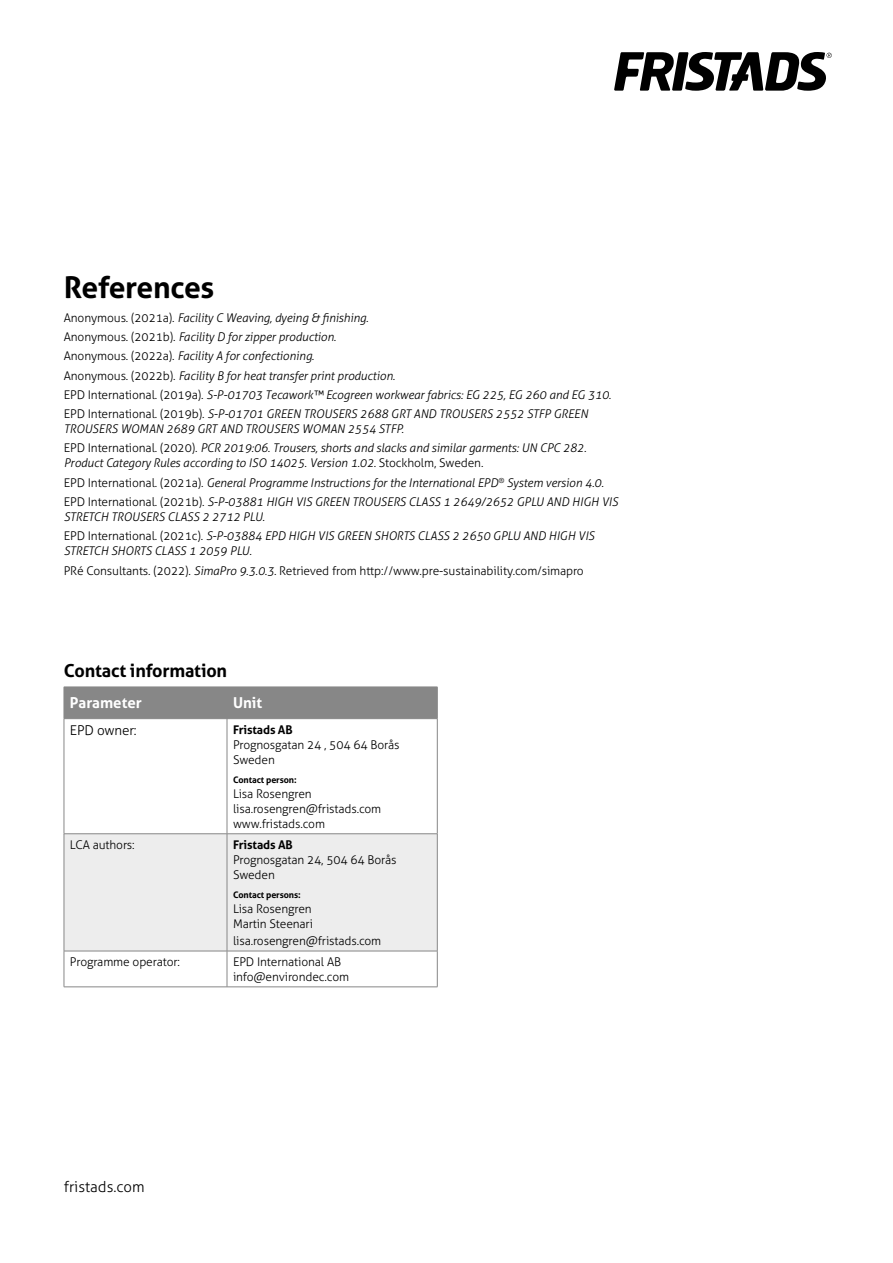
<style>
.page{position:relative;width:893px;height:1263px;background:#fff}
.page>*{position:absolute;margin:0;border:0;box-sizing:border-box;transform-origin:0 0}
.t1{font:700 30px "Aller";letter-spacing:-.01em;color:#000}
.t2{font:700 18px "Aller";letter-spacing:-.01em;color:#000}
.t3{font:700 15px "Aller";color:#fff}
.t4{font:300 15px "Aller";color:#000}
.t5{font:300 13.5px "Aller";letter-spacing:-.01em;color:#000}
.t6{font:italic 300 12px/19.2px "Aller";letter-spacing:-.01em;color:#000}
.t7{font:300 12px/15px "Aller";letter-spacing:-.01em;color:#000}
.t8{font:700 12px "Aller";letter-spacing:-.01em;color:#000}
.t9{font:700 9px "Aller";letter-spacing:-.01em;color:#000}
.s1{font-style:normal}
.s2{font-style:italic}
</style>
<div class="page">
<svg style="left:614px;top:52px;width:218px;height:39px"></svg>
<div style="left:65px;top:688px;width:372px;height:30px;background:#878787"></div>
<div style="left:65px;top:834px;width:372px;height:117px;background:#ededed"></div>
<hr style="left:64px;top:687px;width:163px;height:1px;background:#878787">
<hr style="left:64px;top:687px;width:1px;height:31px;background:#878787">
<hr style="left:227px;top:687px;width:210px;height:1px;background:#878787">
<hr style="left:227px;top:687px;width:1px;height:31px;background:#878787">
<hr style="left:437px;top:687px;width:1px;height:31px;background:#878787">
<hr style="left:64px;top:718px;width:163px;height:1px;background:#878787">
<hr style="left:64px;top:719px;width:1px;height:114px;background:#878787">
<hr style="left:227px;top:718px;width:210px;height:1px;background:#878787">
<hr style="left:227px;top:719px;width:1px;height:114px;background:#878787">
<hr style="left:437px;top:719px;width:1px;height:114px;background:#878787">
<hr style="left:64px;top:833px;width:163px;height:1px;background:#878787">
<hr style="left:64px;top:834px;width:1px;height:117px;background:#878787">
<hr style="left:227px;top:833px;width:210px;height:1px;background:#878787">
<hr style="left:227px;top:834px;width:1px;height:117px;background:#878787">
<hr style="left:437px;top:834px;width:1px;height:117px;background:#878787">
<hr style="left:64px;top:951px;width:163px;height:1px;background:#878787">
<hr style="left:64px;top:951px;width:1px;height:36px;background:#878787">
<hr style="left:227px;top:951px;width:210px;height:1px;background:#878787">
<hr style="left:227px;top:951px;width:1px;height:36px;background:#878787">
<hr style="left:437px;top:951px;width:1px;height:36px;background:#878787">
<hr style="left:64px;top:986px;width:163px;height:1px;background:#878787">
<hr style="left:227px;top:986px;width:210px;height:1px;background:#878787">
<h1 class="t1" style="left:64px;top:269px;width:152px">References</h1>
<p class="t6" style="left:64px;top:308px;width:549px"><span class="s1">Anonymous. (2021a).</span> Facility C Weaving, dyeing &amp; finishing.<br><span class="s1">Anonymous. (2021b).</span> Facility D for zipper production.<br><span class="s1">Anonymous. (2022a).</span> Facility A for confectioning.<br><span class="s1">Anonymous. (2022b).</span> Facility B for heat transfer print production.<br><span class="s1">EPD International. (2019a).</span> S-P-01703 Tecawork™ Ecogreen workwear fabrics: EG 225, EG 260 and EG 310.<br><span class="s1">EPD International. (2019b).</span> S-P-01701 GREEN TROUSERS 2688 GRT AND TROUSERS 2552 STFP GREEN</p>
<p class="t6" style="left:64px;top:419px;width:524px">TROUSERS WOMAN 2689 GRT AND TROUSERS WOMAN 2554 STFP.<br><span class="s1">EPD International. (2020).</span> PCR 2019:06. Trousers, shorts and slacks and similar garments: UN CPC 282.</p>
<p class="t6" style="left:64px;top:454px;width:556px">Product Category Rules according to ISO 14025. Version 1.02. <span class="s1">Stockholm, Sweden.<br>EPD International. (2021a).</span> General Programme Instructions for the International EPD<sup>®</sup> System version 4.0.<br><span class="s1">EPD International. (2021b).</span> S-P-03881 HIGH VIS GREEN TROUSERS CLASS 1 2649/2652 GPLU AND HIGH VIS</p>
<p class="t6" style="left:64px;top:507px;width:532px">STRETCH TROUSERS CLASS 2 2712 PLU.<br><span class="s1">EPD International. (2021c).</span> S-P-03884 EPD HIGH VIS GREEN SHORTS CLASS 2 2650 GPLU AND HIGH VIS</p>
<p class="t7" style="left:64px;top:541px;width:522px;line-height:19.2px"><span class="s2">STRETCH SHORTS CLASS 1 2059 PLU.<br></span>PRé Consultants. (2022). <span class="s2">SimaPro 9.3.0.3.</span> Retrieved from http://www.pre-sustainability.com/simapro</p>
<h2 class="t2" style="left:64px;top:659px;width:165px">Contact information</h2>
<p class="t3" style="left:70px;top:694px;width:73px">Parameter</p>
<p class="t3" style="left:233px;top:694px;width:31px">Unit</p>
<p class="t5" style="left:70px;top:722px;width:68px">EPD owner:</p>
<p class="t8" style="left:233px;top:722px;width:61px">Fristads AB</p>
<p class="t7" style="left:233px;top:737px;width:168px">Prognosgatan 24 , 504 64 Borås<br>Sweden</p>
<p class="t9" style="left:233px;top:774px;width:65px">Contact person:</p>
<p class="t7" style="left:233px;top:786px;width:150px">Lisa Rosengren lisa.rosengren@fristads.com www.fristads.com</p>
<p class="t7" style="left:70px;top:837px;width:66px">LCA authors:</p>
<p class="t8" style="left:233px;top:837px;width:61px">Fristads AB</p>
<p class="t7" style="left:233px;top:852px;width:165px">Prognosgatan 24, 504 64 Borås<br>Sweden</p>
<p class="t9" style="left:233px;top:889px;width:69px">Contact persons:</p>
<p class="t7" style="left:233px;top:901px;width:81px">Lisa Rosengren<br>Martin Steenari</p>
<p class="t7" style="left:233px;top:933px;width:150px">lisa.rosengren@fristads.com</p>
<p class="t7" style="left:70px;top:954px;width:112px">Programme operator:</p>
<p class="t7" style="left:233px;top:954px;width:118px">EPD International AB info@environdec.com</p>
<p class="t4" style="left:64px;top:1177px;width:82px">fristads.com</p>
</div>
